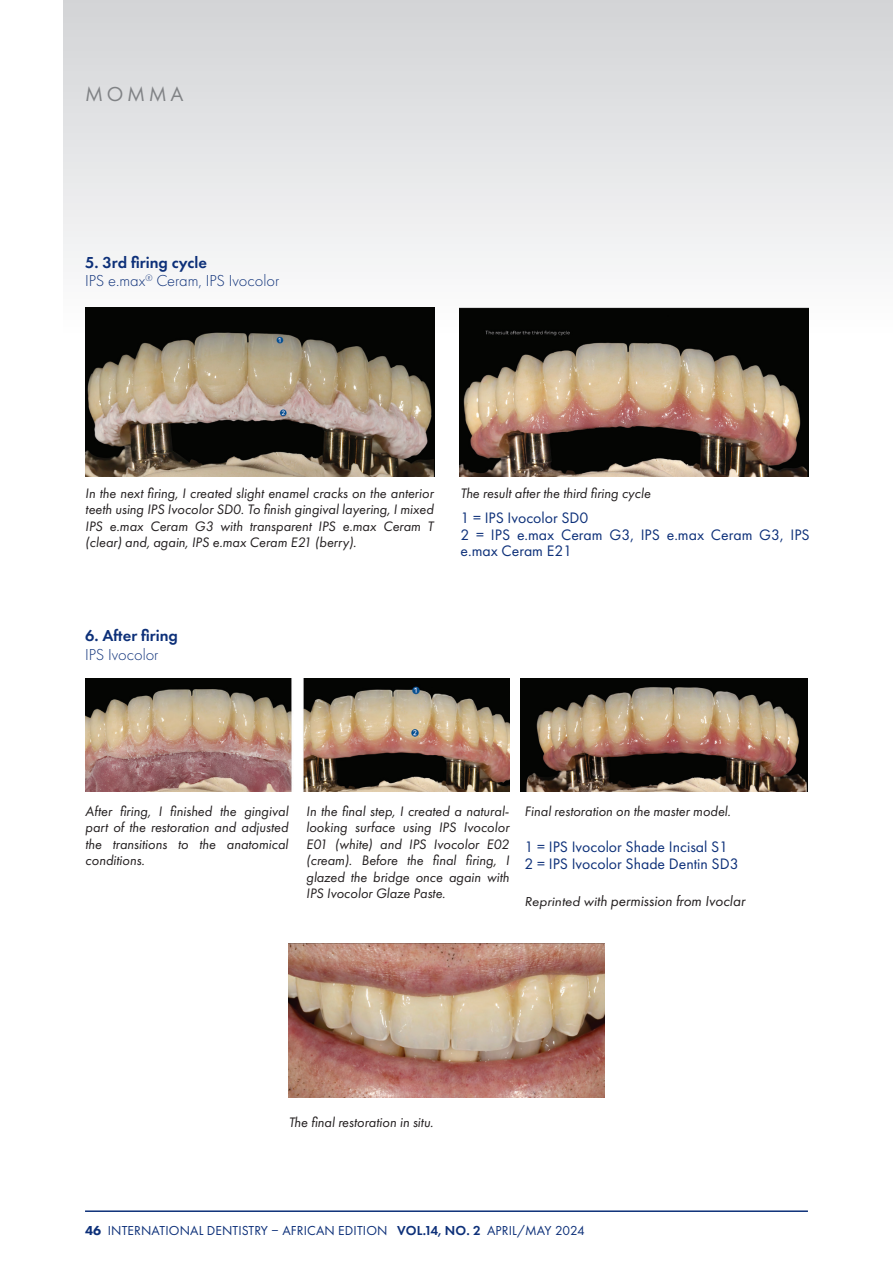
<style>
.page{position:relative;width:893px;height:1263px;background:#fff}
.page>*{position:absolute;margin:0;border:0;box-sizing:border-box;transform-origin:0 0}
.t1{font:21px "Futura PT";letter-spacing:.17em;color:#808285}
.t2{font:300 16.5px "Futura PT";color:#0d3079}
.t3{font:600 16.5px "Futura PT";color:#0d3079}
.t4{font:15.75px/16.5px "Futura PT";color:#0d3079}
.t5{font:italic 15px "Futura PT";color:#231f20}
.t6{font:italic 14.25px/16.5px "Futura PT";color:#231f20;text-align:justify}
.t7{font:13.5px "Futura PT";letter-spacing:.01em;color:#0d3079}
.s1{font-size:13.5px}
.s2{font-weight:800}
.s3{font-weight:600}
</style>
<div class="page">
<div style="left:64px;top:0;width:829px;height:337px;background:linear-gradient(to bottom,#d2d4d6,#fdfdfd)"></div>
<hr style="left:85px;top:1210px;width:723px;height:2px;background:#0d3079">
<img style="left:520px;top:678px;width:288px;height:113px">
<img style="left:459px;top:308px;width:350px;height:169px">
<img style="left:85px;top:308px;width:349px;height:169px">
<img style="left:85px;top:678px;width:424px;height:113px">
<img style="left:289px;top:944px;width:315px;height:153px">
<p class="t1" style="left:85px;top:82px;width:100px">MOMMA</p>
<p class="t3" style="left:85px;top:252px;width:123px">5. 3rd firing cycle</p>
<p class="t2" style="left:85px;top:272px;width:196px">IPS e.max<sup>®</sup> Ceram, IPS Ivocolor</p>
<p class="t6" style="left:85px;top:485px;width:350px">In the next firing, I created slight enamel cracks on the anterior teeth using IPS Ivocolor SD0. To finish gingival layering, I mixed IPS e.max Ceram G3 with transparent IPS e.max Ceram T (clear) and, again, IPS e.max Ceram E21 (berry).</p>
<p class="t6" style="left:460px;top:485px;width:192px">The result after the third firing cycle</p>
<p class="t4" style="left:461px;top:509px;width:129px">1 = IPS Ivocolor SD0</p>
<p class="t4" style="left:461px;top:526px;width:351px">2 = IPS e.max Ceram G3, IPS e.max Ceram G3, IPS e.max Ceram E21</p>
<p class="t3" style="left:85px;top:626px;width:94px">6. After firing</p>
<p class="t2" style="left:85px;top:645px;width:75px">IPS Ivocolor</p>
<p class="t6" style="left:85px;top:802px;width:205px">After firing, I finished the gingival part of the restoration and adjusted the transitions to the anatomical conditions.</p>
<p class="t6" style="left:306px;top:802px;width:205px">In the final step, I created a natural&shy;looking surface using IPS Ivocolor E01 (white) and IPS Ivocolor E02 (cream). Before the final firing, I glazed the bridge once again with IPS Ivocolor Glaze Paste.</p>
<p class="t6" style="left:525px;top:802px;width:208px">Final restoration on the master model.</p>
<p class="t4" style="left:525px;top:838px;width:205px">1 = IPS Ivocolor Shade Incisal S1</p>
<p class="t4" style="left:525px;top:855px;width:215px">2 = IPS Ivocolor Shade Dentin SD3</p>
<p class="t5" style="left:525px;top:892px;width:222px"><span class="s1">Reprinted wi</span>th permission from Ivoclar</p>
<p class="t6" style="left:289px;top:1114px;width:146px">The final restoration in situ.</p>
<p class="t7" style="left:85px;top:1223px;width:501px"><span class="s2">46</span> INTERNATIONAL DENTISTRY – AFRICAN EDITION <span class="s3">VOL.14, NO. 2</span> APRIL/MAY 2024</p>
</div>
